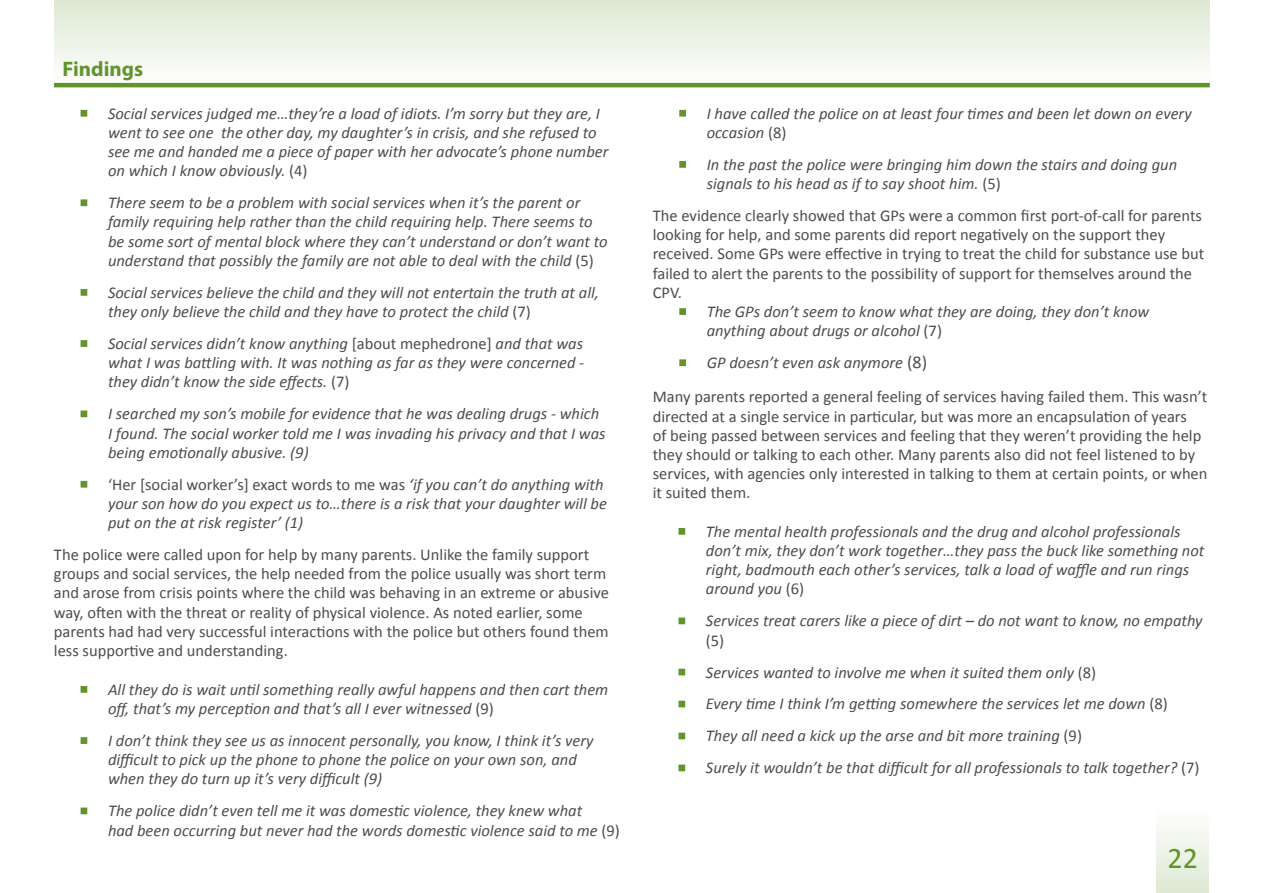
<style>
.page{position:relative;width:1263px;height:893px;background:#fff}
.page>*{position:absolute;margin:0;border:0;box-sizing:border-box;transform-origin:0 0}
.t1{font:30px "Calibri";color:#62942e}
.t2{font:700 21px "Myriad Pro";color:#62942e}
.t3{font:italic 16.5px/19.2px "Calibri";color:#4d4d4f}
.t4{font:16.5px/19.2px "Calibri";color:#4d4d4f}
.s1{color:#62942e}
.s2{font-style:normal}
.s3{font-style:italic;color:#62942e}
.s4{font-style:italic}
.s5{font-size:18px}
</style>
<div class="page">
<div style="left:54px;top:0;width:1156px;height:85px;background:linear-gradient(to bottom,#dee8d4,#fdfdfc)"></div>
<div style="left:1157px;top:808px;width:52px;height:85px;background:linear-gradient(to bottom,#fff,#dee8d3)"></div>
<hr style="left:54px;top:83px;width:1156px;height:4px;background:#62942e">
<div style="left:81px;top:110px;width:6px;height:7px;border:3px solid #62942e"></div>
<div style="left:81px;top:199px;width:6px;height:7px;border:3px solid #62942e"></div>
<div style="left:81px;top:289px;width:6px;height:7px;border:3px solid #62942e"></div>
<div style="left:81px;top:340px;width:6px;height:7px;border:3px solid #62942e"></div>
<div style="left:81px;top:410px;width:6px;height:7px;border:3px solid #62942e"></div>
<div style="left:81px;top:481px;width:6px;height:7px;border:3px solid #62942e"></div>
<div style="left:81px;top:686px;width:6px;height:7px;border:3px solid #62942e"></div>
<div style="left:81px;top:737px;width:6px;height:7px;border:3px solid #62942e"></div>
<div style="left:81px;top:807px;width:6px;height:7px;border:3px solid #62942e"></div>
<div style="left:679px;top:110px;width:7px;height:7px;border:3px solid #62942e"></div>
<div style="left:679px;top:161px;width:7px;height:7px;border:3px solid #62942e"></div>
<div style="left:679px;top:308px;width:7px;height:7px;border:3px solid #62942e"></div>
<div style="left:679px;top:359px;width:7px;height:7px;border:3px solid #62942e"></div>
<div style="left:678px;top:528px;width:7px;height:7px;border:3px solid #62942e"></div>
<div style="left:678px;top:617px;width:7px;height:7px;border:3px solid #62942e"></div>
<div style="left:678px;top:669px;width:7px;height:6px;border:3px solid #62942e"></div>
<div style="left:678px;top:701px;width:7px;height:6px;border:3px solid #62942e"></div>
<div style="left:678px;top:733px;width:7px;height:6px;border:3px solid #62942e"></div>
<div style="left:678px;top:765px;width:7px;height:6px;border:3px solid #62942e"></div>
<p class="t2" style="left:63px;top:55px;width:82px">Findings</p>
<p class="t3" style="left:108px;top:103px;width:502px;text-indent:-27px"><span class="s1">▪</span> Social services judged me…they’re a load of idiots. I’m sorry but they are, I went to see one the other day, my daughter’s in crisis, and she refused to see me and handed me a piece of paper with her advocate’s phone number on which I know obviously. <span class="s2">(4)</span></p>
<p class="t3" style="left:108px;top:193px;width:501px;text-indent:-27px"><span class="s1">▪</span> There seem to be a problem with social services when it’s the parent or family requiring help rather than the child requiring help. There seems to be some sort of mental block where they can’t understand or don’t want to understand that possibly the family are not able to deal with the child <span class="s2">(5)</span></p>
<p class="t3" style="left:108px;top:282px;width:493px;text-indent:-27px"><span class="s1">▪</span> Social services believe the child and they will not entertain the truth at all, they only believe the child and they have to protect the child <span class="s2">(7)</span></p>
<p class="t3" style="left:108px;top:333px;width:478px;text-align:justify;text-indent:-27px"><span class="s1">▪</span> Social services didn’t know anything <span class="s2">[about mephedrone]</span> and that was what I was battling with. It was nothing as far as they were concerned - they didn’t know the side effects. <span class="s2">(7)</span></p>
<p class="t3" style="left:108px;top:404px;width:499px;text-indent:-27px"><span class="s1">▪</span> I searched my son’s mobile for evidence that he was dealing drugs - which<br>I found. The social worker told me I was invading his privacy and that I was being emotionally abusive. (9)</p>
<p class="t3" style="left:108px;top:474px;width:500px;text-indent:-27px"><span class="s1">▪</span> <span class="s2">‘Her [social worker’s] exact words to me was</span> ‘if you can’t do anything with your son how do you expect us to…there is a risk that your daughter will be put on the at risk register’ (1)</p>
<p class="t4" style="left:54px;top:545px;width:556px">The police were called upon for help by many parents. Unlike the family support groups and social services, the help needed from the police usually was short term and arose from crisis points where the child was behaving in an extreme or abusive way, often with the threat or reality of physical violence. As noted earlier, some parents had had very successful interactions with the police but others found them less supportive and understanding.</p>
<p class="t3" style="left:108px;top:679px;width:502px;text-indent:-27px"><span class="s1">▪</span> All they do is wait until something really awful happens and then cart them off, that’s my perception and that’s all I ever witnessed <span class="s2">(9)</span></p>
<p class="t3" style="left:108px;top:730px;width:487px;text-indent:-27px"><span class="s1">▪</span> I don’t think they see us as innocent personally, you know, I think it’s very difficult to pick up the phone to phone the police on your own son, and when they do turn up it’s very difficult (9)</p>
<p class="t3" style="left:108px;top:801px;width:513px;text-indent:-27px"><span class="s1">▪</span> The police didn’t even tell me it was domestic violence, they knew what<br>had been occurring but never had the words domestic violence said to me <span class="s2">(9)</span></p>
<p class="t3" style="left:707px;top:103px;width:486px;text-indent:-27px"><span class="s1">▪</span> I have called the police on at least four times and been let down on every occasion <span class="s2">(8)</span></p>
<p class="t3" style="left:707px;top:154px;width:472px;text-indent:-27px"><span class="s1">▪</span> In the past the police were bringing him down the stairs and doing gun signals to his head as if to say shoot him. <span class="s2">(5)</span></p>
<p class="t4" style="left:653px;top:206px;width:553px">The evidence clearly showed that GPs were a common first port-of-call for parents looking for help, and some parents did report negatively on the support they received. Some GPs were effective in trying to treat the child for substance use but failed to alert the parents to the possibility of support for themselves around the CPV.</p>
<p class="t3" style="left:707px;top:301px;width:444px;text-indent:-27px"><span class="s1">▪</span> The GPs don’t seem to know what they are doing, they don’t know anything about drugs or alcohol <span class="s2">(7)</span></p>
<p class="t4" style="left:653px;top:346px;width:556px;line-height:34.2px;text-indent:27px"><span class="s3">▪</span> <span class="s4">GP doesn’t even ask anymore</span> <span class="s5">(8)<br></span>Many parents reported a general feeling of services having failed them. This wasn’t</p>
<p class="t4" style="left:653px;top:407px;width:556px">directed at a single service in particular, but was more an encapsulation of years<br>of being passed between services and feeling that they weren’t providing the help they should or talking to each other. Many parents also did not feel listened to by services, with agencies only interested in talking to them at certain points, or when it suited them.</p>
<p class="t3" style="left:706px;top:521px;width:500px;text-indent:-27px"><span class="s1">▪</span> The mental health professionals and the drug and alcohol professionals don’t mix, they don’t work together…they pass the buck like something not right, badmouth each other’s services, talk a load of waffle and run rings around you <span class="s2">(6)</span></p>
<p class="t3" style="left:706px;top:611px;width:498px;text-indent:-27px"><span class="s1">▪</span> Services treat carers like a piece of dirt – do not want to know, no empathy <span class="s2">(5)</span></p>
<p class="t3" style="left:679px;top:662px;width:419px"><span class="s1">▪</span> Services wanted to involve me when it suited them only <span class="s2">(8)</span></p>
<p class="t3" style="left:679px;top:694px;width:490px"><span class="s1">▪</span> Every time I think I’m getting somewhere the services let me down <span class="s2">(8)</span></p>
<p class="t3" style="left:679px;top:726px;width:405px"><span class="s1">▪</span> They all need a kick up the arse and bit more training <span class="s2">(9)</span></p>
<p class="t3" style="left:679px;top:758px;width:522px"><span class="s1">▪</span> Surely it wouldn’t be that difficult for all professionals to talk together? <span class="s2">(7)</span></p>
<h1 class="t1" style="left:1167px;top:839px;width:32px">22</h1>
</div>
